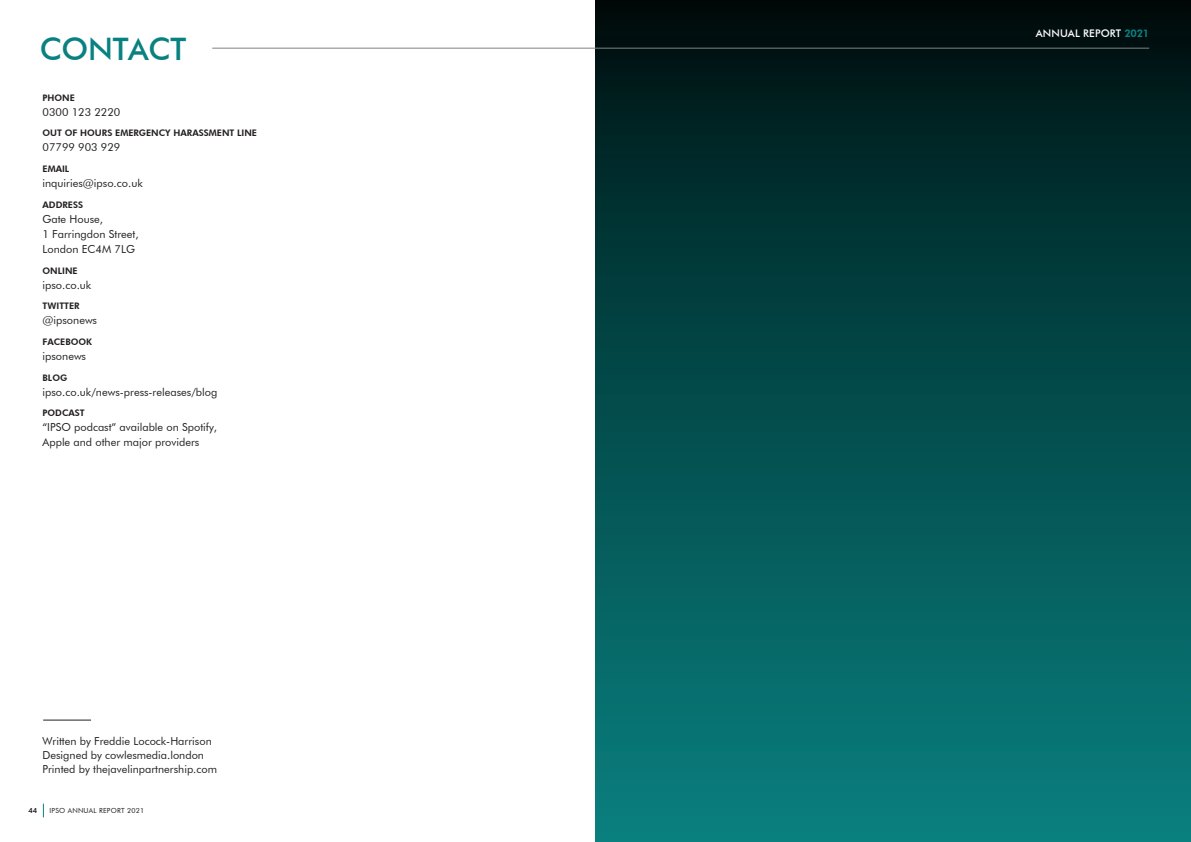
<style>
.page{position:relative;width:1191px;height:842px;background:#fff}
.page>*{position:absolute;margin:0;border:0;box-sizing:border-box;transform-origin:0 0}
.Stag_head{font:500 31px "Futura BT";letter-spacing:-.01em;color:#0a8181}
.Stag_caption{font:11px "Futura BT";color:#231f20}
.Futura_text_x_head{font:500 10.5px "Futura BT";letter-spacing:.01em;color:#fff}
.Clauses_no_rule{font:800 9px "Futura BT";color:#231f20}
.Futura_caption_no_ru{font:7px "Futura BT";letter-spacing:.03em;color:#231f20}
.Futura_caption_no_ru-2{font:800 7px "Futura BT";color:#231f20}
.s1{font-weight:800;color:#0a8181}
</style>
<div class="page">
<svg style="left:43px;top:804px;width:1px;height:13px"></svg>
<hr style="left:43px;top:720px;width:48px;height:1px;background:#231f20">
<div style="left:595px;top:0;width:596px;height:842px;background:linear-gradient(to bottom,#001212,#098483)"></div>
<hr style="left:212px;top:48px;width:937px;height:1px;background:#808285">
<p class="Stag_head" style="left:40px;top:30px;width:148px">CONTACT</p>
<p class="Clauses_no_rule" style="left:43px;top:92px;width:34px">PHONE</p>
<p class="Stag_caption" style="left:43px;top:105px;width:79px">0300 123 2220</p>
<p class="Clauses_no_rule" style="left:43px;top:128px;width:216px">OUT OF HOURS EMERGENCY HARASSMENT LINE</p>
<p class="Stag_caption" style="left:43px;top:141px;width:79px">07799 903 929</p>
<p class="Clauses_no_rule" style="left:43px;top:163px;width:28px">EMAIL</p>
<p class="Stag_caption" style="left:43px;top:177px;width:102px">inquiries@ipso.co.uk</p>
<p class="Clauses_no_rule" style="left:43px;top:199px;width:42px">ADDRESS</p>
<p class="Stag_caption" style="left:43px;top:212px;width:62px">Gate House,</p>
<p class="Stag_caption" style="left:43px;top:227px;width:98px">1 Farringdon Street,</p>
<p class="Stag_caption" style="left:43px;top:242px;width:94px">London EC4M 7LG</p>
<p class="Clauses_no_rule" style="left:43px;top:265px;width:37px">ONLINE</p>
<p class="Stag_caption" style="left:43px;top:278px;width:50px">ipso.co.uk</p>
<p class="Clauses_no_rule" style="left:43px;top:300px;width:39px">TWITTER</p>
<p class="Stag_caption" style="left:43px;top:314px;width:56px">@ipsonews</p>
<p class="Clauses_no_rule" style="left:43px;top:336px;width:51px">FACEBOOK</p>
<p class="Stag_caption" style="left:43px;top:349px;width:45px">ipsonews</p>
<p class="Clauses_no_rule" style="left:43px;top:372px;width:26px">BLOG</p>
<p class="Stag_caption" style="left:43px;top:385px;width:176px">ipso.co.uk/news-press-releases/blog</p>
<p class="Clauses_no_rule" style="left:43px;top:407px;width:44px">PODCAST</p>
<p class="Stag_caption" style="left:43px;top:421px;width:176px">“IPSO podcast” available on Spotify,</p>
<p class="Stag_caption" style="left:43px;top:436px;width:158px">Apple and other major providers</p>
<p class="Stag_caption" style="left:43px;top:734px;width:171px">Written by Freddie Locock-Harrison</p>
<p class="Stag_caption" style="left:43px;top:748px;width:163px">Designed by cowlesmedia.london</p>
<p class="Stag_caption" style="left:43px;top:762px;width:176px">Printed by thejavelinpartnership.com</p>
<p class="Futura_caption_no_ru-2" style="left:28px;top:806px;width:10px">44</p>
<p class="Futura_caption_no_ru" style="left:50px;top:806px;width:96px">IPSO ANNUAL REPORT 2021</p>
<p class="Futura_text_x_head" style="left:1036px;top:27px;width:115px">ANNUAL REPORT <span class="s1">2021</span></p>
</div>
